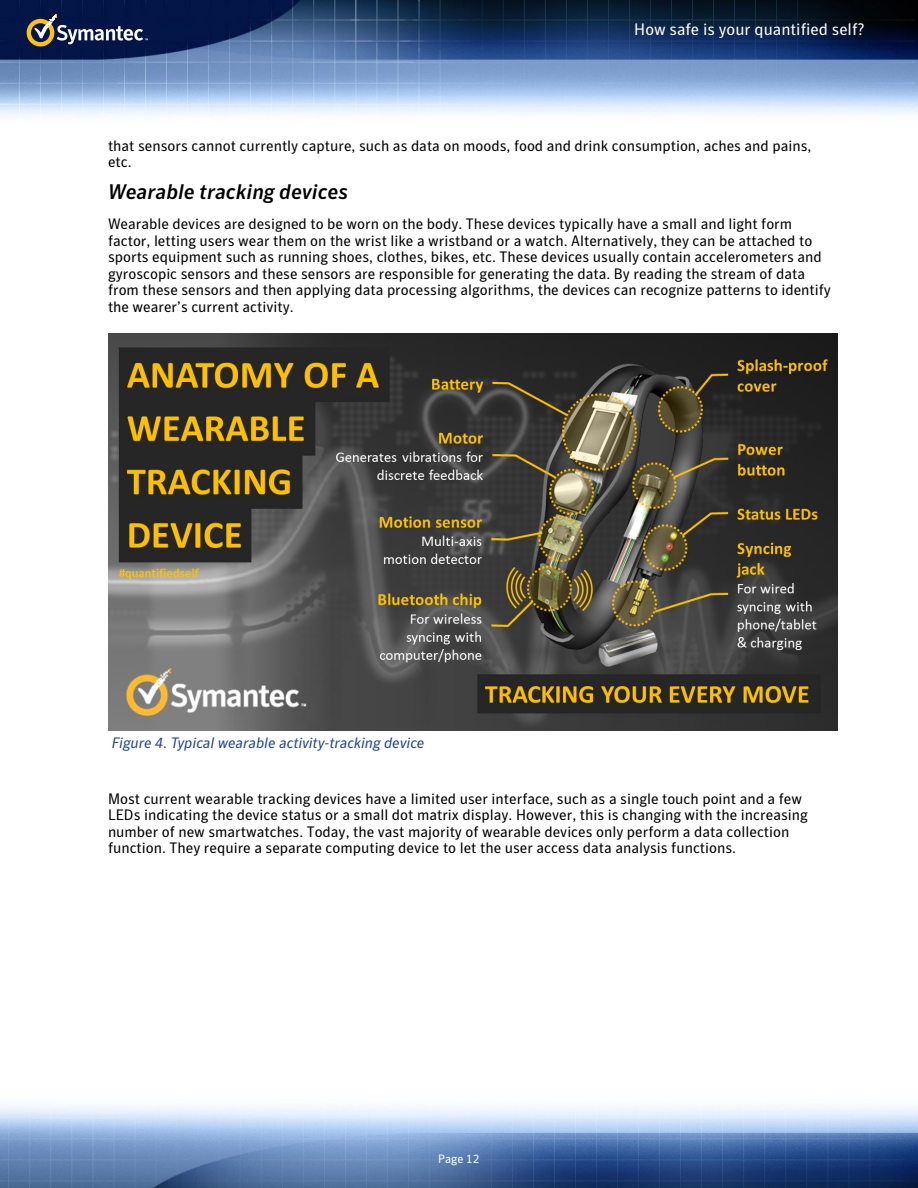
<style>
.page{position:relative;width:918px;height:1188px;background:#fff}
.page>*{position:absolute;margin:0;border:0;box-sizing:border-box;transform-origin:0 0}
.t1{font:italic 500 21px "Symantec Sans";color:#000}
.t2{font:16.5px "Symantec Sans";color:#fff}
.t3{font:15px/16.5px "Symantec Sans";color:#000}
.t4{font:italic 15px "Symantec Sans";letter-spacing:-.005em;color:#234596}
.t5{font:12px "Symantec Sans";color:#fff}
</style>
<div class="page">
<img style="left:0;top:0;width:918px;height:1188px">
<svg style="left:27px;top:15px;width:121px;height:32px;background:#434b62"></svg>
<img style="left:109px;top:333px;width:729px;height:398px">
<p class="t2" style="left:634px;top:19px;width:232px">How safe is your quantified self?</p>
<p class="t3" style="left:108px;top:137px;width:705px">that sensors cannot currently capture, such as data on moods, food and drink consumption, aches and pains, etc.</p>
<h1 class="t1" style="left:108px;top:180px;width:242px">Wearable tracking devices</h1>
<p class="t3" style="left:108px;top:216px;width:724px">Wearable devices are designed to be worn on the body. These devices typically have a small and light form factor, letting users wear them on the wrist like a wristband or a watch. Alternatively, they can be attached to sports equipment such as running shoes, clothes, bikes, etc. These devices usually contain accelerometers and gyroscopic sensors and these sensors are responsible for generating the data. By reading the stream of data from these sensors and then applying data processing algorithms, the devices can recognize patterns to identify the wearer’s current activity.</p>
<p class="t4" style="left:112px;top:734px;width:314px">Figure 4. Typical wearable activity-tracking device</p>
<p class="t3" style="left:108px;top:790px;width:701px">Most current wearable tracking devices have a limited user interface, such as a single touch point and a few LEDs indicating the device status or a small dot matrix display. However, this is changing with the increasing number of new smartwatches. Today, the vast majority of wearable devices only perform a data collection function. They require a separate computing device to let the user access data analysis functions.</p>
<p class="t5" style="left:438px;top:1152px;width:43px">Page 12</p>
</div>
